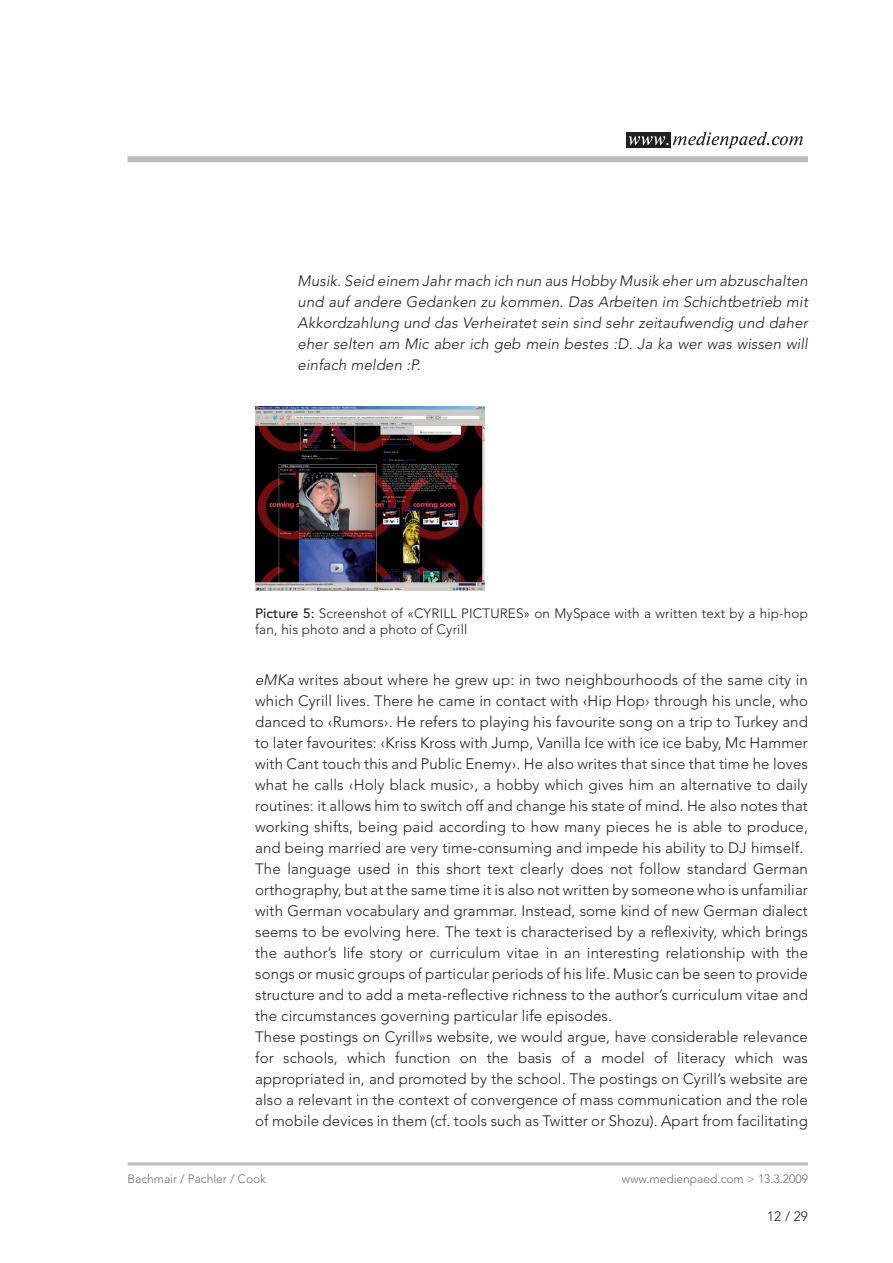
<style>
.page{position:relative;width:893px;height:1263px;background:#fff}
.page>*{position:absolute;margin:0;border:0;box-sizing:border-box;transform-origin:0 0}
.t1{font:300 15px/21px "Avenir";letter-spacing:.01em;color:#231f20}
.t2{font:italic 300 15px/21px "Avenir";letter-spacing:.01em;color:#231f20;text-align:justify}
.t3{font:300 13.5px/16.2px "Avenir";letter-spacing:.01em;color:#231f20}
.t4{font:300 12px "Avenir";color:#6c6d70}
.s1{font-weight:500}
.s2{font-style:italic}
.s3{color:#748cbb}
</style>
<div class="page">
<div style="left:128px;top:156px;width:680px;height:6px;background:#bcbdc0"></div>
<hr style="left:128px;top:1162px;width:680px;height:3px;background:#bcbdc0">
<div style="left:626px;top:133px;width:45px;height:15px;background:#231f20"></div>
<svg style="left:629px;top:132px;width:174px;height:16px"></svg>
<img style="left:255px;top:406px;width:230px;height:184px">
<p class="t2" style="left:298px;top:270px;width:512px">Musik. Seid einem Jahr mach ich nun aus Hobby Musik eher um abzuschalten und auf andere Gedanken zu kommen. Das Arbeiten im Schichtbetrieb mit Akkordzahlung und das Verheiratet sein sind sehr zeitaufwendig und daher eher selten am Mic aber ich geb mein bestes :D. Ja ka wer was wissen will einfach melden :P.</p>
<p class="t3" style="left:255px;top:605px;width:554px"><span class="s1">Picture 5:</span> Screenshot of «CYRILL PICTURES» on MySpace with a written text by a hip-hop fan, his photo and a photo of Cyrill</p>
<p class="t1" style="left:255px;top:669px;width:554px"><span class="s2">eMKa</span> writes about where he grew up: in two neighbourhoods of the same city in which Cyrill lives. There he came in contact with ‹Hip Hop› through his uncle, who danced to ‹Rumors›. He refers to playing his favourite song on a trip to Turkey and to later favourites: ‹Kriss Kross with Jump, Vanilla Ice with ice ice baby, Mc Hammer with Cant touch this and Public Enemy›. He also writes that since that time he loves what he calls ‹Holy black music›, a hobby which gives him an alternative to daily routines: it allows him to switch off and change his state of mind. He also notes that working shifts, being paid according to how many pieces he is able to produce, and being married are very time-consuming and impede his ability to DJ himself.<br>The language used in this short text clearly does not follow standard German orthography, but at the same time it is also not written by someone who is unfamiliar with German vocabulary and grammar. Instead, some kind of new German dialect seems to be evolving here. The text is characterised by a reflexivity, which brings the author’s life story or curriculum vitae in an interesting relationship with the songs or music groups of particular periods of his life. Music can be seen to provide structure and to add a meta-reflective richness to the author’s curriculum vitae and the circumstances governing particular life episodes.<br>These postings on Cyrill»s website, we would argue, have considerable relevance for schools, which function on the basis of a model of literacy which was appropriated in, and promoted by the school. The postings on Cyrill’s website are also a relevant in the context of convergence of mass communication and the role of mobile devices in them (cf. tools such as Twitter or Shozu). Apart from facilitating</p>
<p class="t4" style="left:128px;top:1171px;width:140px">Bachmair / Pachler / Cook</p>
<p class="t4" style="left:622px;top:1171px;width:188px">www.medienpaed.com <span class="s3">&gt;</span> 13.3.2009</p>
<p class="t3" style="left:767px;top:1208px;width:42px">12 / 29</p>
</div>
